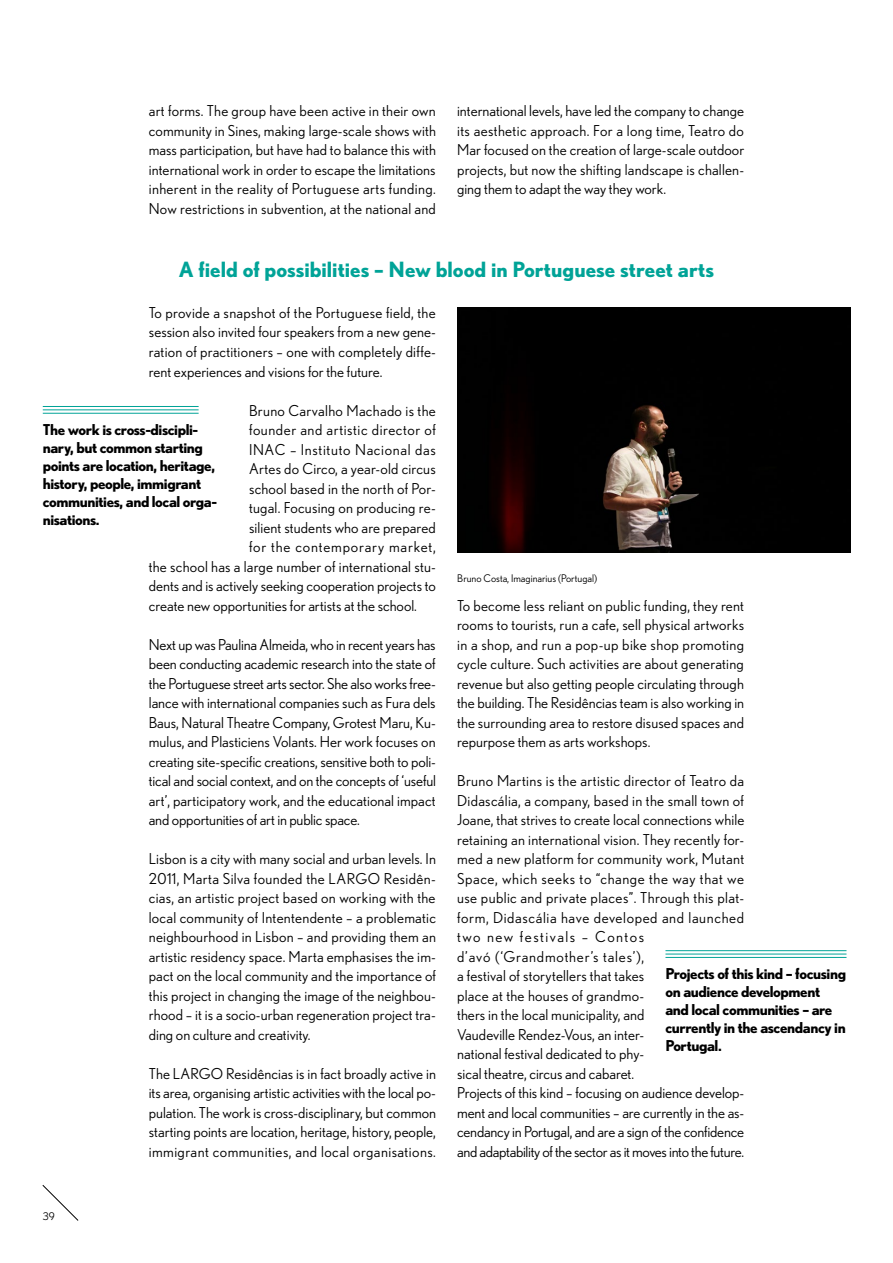
<style>
.page{position:relative;width:893px;height:1263px;background:#fff}
.page>*{position:absolute;margin:0;border:0;box-sizing:border-box;transform-origin:0 0}
.t1{font:700 21px "Nobel";color:#00a397}
.t2{font:15px/19.5px "Nobel";letter-spacing:.01em;color:#000;text-align:justify}
.t3{font:700 15px/18px "Nobel";letter-spacing:-.03em;color:#000}
.t4{font:15px "Nobel";letter-spacing:.035em;color:#000}
.t5{font:15px "Nobel";letter-spacing:.045em;color:#000}
.t6{font:15px "Nobel";letter-spacing:.055em;color:#000}
.t7{font:10.5px "Nobel";color:#000}
</style>
<div class="page">
<svg style="left:42px;top:1185px;width:37px;height:36px"></svg>
<img style="left:457px;top:307px;width:393px;height:245px">
<hr style="left:43px;top:406px;width:156px;height:1px;background:#00a397">
<hr style="left:43px;top:409px;width:156px;height:1px;background:#00a397">
<hr style="left:43px;top:413px;width:156px;height:1px;background:#00a397">
<hr style="left:665px;top:950px;width:181px;height:1px;background:#00a397">
<hr style="left:665px;top:954px;width:181px;height:1px;background:#00a397">
<hr style="left:665px;top:957px;width:181px;height:1px;background:#00a397">
<p class="t2" style="left:149px;top:101px;width:289px">art forms. The group have been active in their own community in Sines, making large-scale shows with mass participation, but have had to balance this with international work in order to escape the limitations inherent in the reality of Portuguese arts funding.<br>Now restrictions in subvention, at the national and</p>
<p class="t2" style="left:457px;top:101px;width:289px">international levels, have led the company to change its aesthetic approach. For a long time, Teatro do Mar focused on the creation of large-scale outdoor projects, but now the shifting landscape is challen&shy;ging them to adapt the way they work.</p>
<h1 class="t1" style="left:179px;top:257px;width:537px">A field of possibilities – New blood in Portuguese street arts</h1>
<p class="t2" style="left:149px;top:303px;width:289px">To provide a snapshot of the Portuguese field, the session also invited four speakers from a new gene&shy;ration of practitioners – one with completely diffe&shy;rent experiences and visions for the future.</p>
<p class="t2" style="left:249px;top:400px;width:188px">Bruno Carvalho Machado is the</p>
<p class="t4" style="left:249px;top:421px;width:188px">founder and artistic director of</p>
<p class="t5" style="left:249px;top:440px;width:188px">INAC – Instituto Nacional das</p>
<p class="t2" style="left:249px;top:459px;width:188px">Artes do Circo, a year-old circus</p>
<p class="t2" style="left:249px;top:478px;width:188px">school based in the north of Por-</p>
<p class="t2" style="left:249px;top:498px;width:188px">tugal. Focusing on producing re-</p>
<p class="t2" style="left:249px;top:517px;width:188px">silient students who are prepared</p>
<p class="t6" style="left:249px;top:538px;width:188px">for the contemporary market,</p>
<p class="t2" style="left:149px;top:556px;width:289px">the school has a large number of international stu-</p>
<p class="t2" style="left:149px;top:576px;width:289px">dents and is actively seeking cooperation projects to</p>
<p class="t2" style="left:149px;top:595px;width:270px">create new opportunities for artists at the school.</p>
<p class="t2" style="left:149px;top:634px;width:289px">Next up was Paulina Almeida, who in recent years has been conducting academic research into the state of the Portuguese street arts sector. She also works free&shy;lance with international companies such as Fura dels Baus, Natural Theatre Company, Grotest Maru, Ku&shy;mulus, and Plasticiens Volants. Her work focuses on creating site-specific creations, sensitive both to poli&shy;tical and social context, and on the concepts of ‘useful art’, participatory work, and the educational impact and opportunities of art in public space.</p>
<p class="t2" style="left:149px;top:849px;width:289px">Lisbon is a city with many social and urban levels. In 2011, Marta Silva founded the LARGO Residên&shy;cias, an artistic project based on working with the local community of Intentendente – a problematic neighbourhood in Lisbon – and providing them an artistic residency space. Marta emphasises the im&shy;pact on the local community and the importance of this project in changing the image of the neighbou&shy;rhood – it is a socio-urban regeneration project tra&shy;ding on culture and creativity.</p>
<p class="t2" style="left:149px;top:1063px;width:289px">The LARGO Residências is in fact broadly active in its area, organising artistic activities with the local po&shy;pulation. The work is cross-disciplinary, but common starting points are location, heritage, history, people, immigrant communities, and local organisations.</p>
<p class="t3" style="left:43px;top:420px;width:176px">The work is cross-discipli&shy;nary, but common starting points are location, heritage, history, people, immigrant communities, and local orga&shy;nisations.</p>
<p class="t7" style="left:457px;top:572px;width:141px">Bruno Costa, Imaginarius (Portugal)</p>
<p class="t2" style="left:457px;top:595px;width:289px">To become less reliant on public funding, they rent rooms to tourists, run a cafe, sell physical artworks in a shop, and run a pop-up bike shop promoting cycle culture. Such activities are about generating revenue but also getting people circulating through the building. The Residências team is also working in the surrounding area to restore disused spaces and repurpose them as arts workshops.</p>
<p class="t2" style="left:457px;top:771px;width:289px;text-align:left">Bruno Martins is the artistic director of Teatro da Didascália, a company, based in the small town of Joane, that strives to create local connections while retaining an international vision. They recently for&shy;med a new platform for community work, Mutant Space, which seeks to “change the way that we use public and private places”. Through this plat&shy;form, Didascália have developed and launched two new festivals – Contos<br>d’avó (‘Grandmother’s tales’),<br>a festival of storytellers that takes<br>place at the houses of grandmo-<br>thers in the local municipality, and<br>Vaudeville Rendez-Vous, an inter-<br>national festival dedicated to phy-<br>sical theatre, circus and cabaret.<br>Projects of this kind – focusing on audience develop&shy;ment and local communities – are currently in the as&shy;cendancy in Portugal, and are a sign of the confidence and adaptability of the sector as it moves into the future.</p>
<p class="t3" style="left:665px;top:965px;width:182px">Projects of this kind – focusing on audience development and local communities – are currently in the ascendancy in<br>Portugal.</p>
<p class="t7" style="left:43px;top:1210px;width:13px">39</p>
</div>
